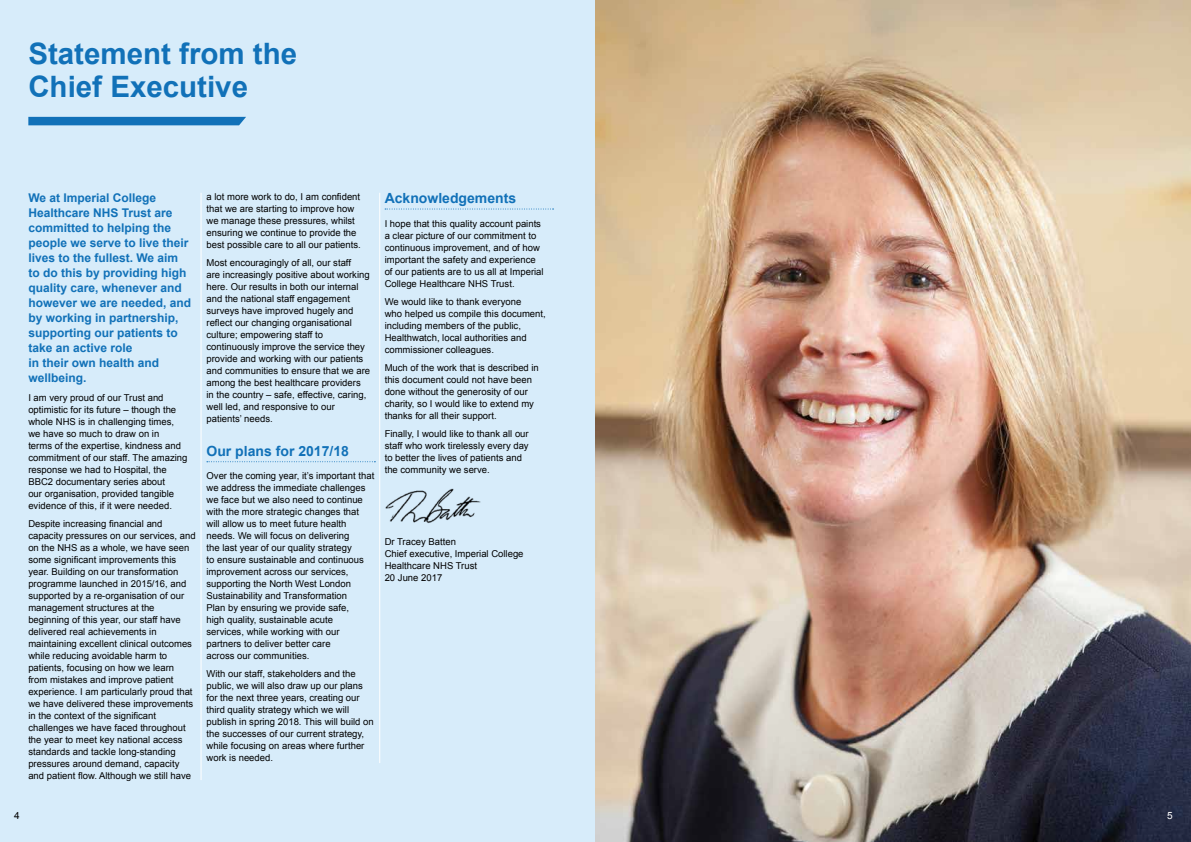
<style>
.page{position:relative;width:1191px;height:842px;background:#d7ecfa}
.page>*{position:absolute;margin:0;border:0;box-sizing:border-box;transform-origin:0 0}
.t1{font:700 29.5px/33px "Arial";color:#1171b8}
.t2{font:700 14px "Arial";color:#1171b8}
.t3{font:700 12px/15px "Arial";color:#1171b8}
.t4{font:10px "Arial";color:#000}
.t5{font:10px "Arial";color:#fff}
.t6{font:9.5px/12px "Arial";color:#000}
</style>
<div class="page">
<svg style="left:385px;top:209px;width:168px;height:1px"></svg>
<img style="left:385px;top:488px;width:96px;height:36px">
<div style="left:28px;top:117px;width:218px;height:8px;background:#1171b8"></div>
<hr style="left:379px;top:193px;width:1px;height:570px;background:#fff">
<hr style="left:200px;top:193px;width:1px;height:587px;background:#fff">
<svg style="left:207px;top:461px;width:168px;height:1px"></svg>
<img style="left:595px;top:0;width:596px;height:842px">
<h1 class="t1" style="left:28px;top:38px;width:270px">Statement from the<br>Chief Executive</h1>
<p class="t3" style="left:28px;top:190px;width:164px">We at Imperial College<br>Healthcare NHS Trust are committed to helping the people we serve to live their lives to the fullest. We aim to do this by providing high quality care, whenever and however we are needed, and by working in partnership, supporting our patients to take an active role<br>in their own health and wellbeing.</p>
<p class="t6" style="left:28px;top:392px;width:161px">I am very proud of our Trust and optimistic for its future – though the whole NHS is in challenging times, we have so much to draw on in<br>terms of the expertise, kindness and commitment of our staff. The amazing response we had to Hospital, the BBC2 documentary series about<br>our organisation, provided tangible evidence of this, if it were needed.</p>
<p class="t6" style="left:28px;top:518px;width:169px">Despite increasing financial and capacity pressures on our services, and on the NHS as a whole, we have seen some significant improvements this year. Building on our transformation programme launched in 2015/16, and supported by a re-organisation of our management structures at the beginning of this year, our staff have delivered real achievements in maintaining excellent clinical outcomes while reducing avoidable harm to patients, focusing on how we learn<br>from mistakes and improve patient experience. I am particularly proud that we have delivered these improvements in the context of the significant challenges we have faced throughout the year to meet key national access standards and tackle long-standing pressures around demand, capacity and patient flow. Although we still have</p>
<p class="t6" style="left:206px;top:190px;width:156px">a lot more work to do, I am confident that we are starting to improve how we manage these pressures, whilst ensuring we continue to provide the best possible care to all our patients.</p>
<p class="t6" style="left:206px;top:256px;width:165px">Most encouragingly of all, our staff<br>are increasingly positive about working here. Our results in both our internal and the national staff engagement surveys have improved hugely and reflect our changing organisational culture; empowering staff to continuously improve the service they provide and working with our patients and communities to ensure that we are among the best healthcare providers in the country – safe, effective, caring, well led, and responsive to our patients’ needs.</p>
<h2 class="t2" style="left:206px;top:442px;width:144px">Our plans for 2017/18</h2>
<p class="t6" style="left:206px;top:470px;width:169px">Over the coming year, it’s important that we address the immediate challenges we face but we also need to continue with the more strategic changes that will allow us to meet future health needs. We will focus on delivering<br>the last year of our quality strategy<br>to ensure sustainable and continuous improvement across our services, supporting the North West London Sustainability and Transformation<br>Plan by ensuring we provide safe,<br>high quality, sustainable acute<br>services, while working with our partners to deliver better care<br>across our communities.</p>
<p class="t6" style="left:206px;top:668px;width:169px">With our staff, stakeholders and the public, we will also draw up our plans for the next three years, creating our third quality strategy which we will publish in spring 2018. This will build on the successes of our current strategy, while focusing on areas where further work is needed.</p>
<h2 class="t2" style="left:385px;top:189px;width:133px">Acknowledgements</h2>
<p class="t6" style="left:385px;top:217px;width:160px">I hope that this quality account paints a clear picture of our commitment to continuous improvement, and of how important the safety and experience of our patients are to us all at Imperial College Healthcare NHS Trust.</p>
<p class="t6" style="left:385px;top:295px;width:163px">We would like to thank everyone<br>who helped us compile this document, including members of the public,<br>Healthwatch, local authorities and commissioner colleagues.</p>
<p class="t6" style="left:385px;top:361px;width:156px">Much of the work that is described in this document could not have been done without the generosity of our charity, so I would like to extend my thanks for all their support.</p>
<p class="t6" style="left:385px;top:427px;width:145px">Finally, I would like to thank all our staff who work tirelessly every day to better the lives of patients and the community we serve.</p>
<p class="t6" style="left:385px;top:535px;width:140px">Dr Tracey Batten<br>Chief executive, Imperial College<br>Healthcare NHS Trust<br>20 June 2017</p>
<p class="t4" style="left:14px;top:809px;width:7px">4</p>
<p class="t5" style="left:1167px;top:809px;width:7px">5</p>
</div>
